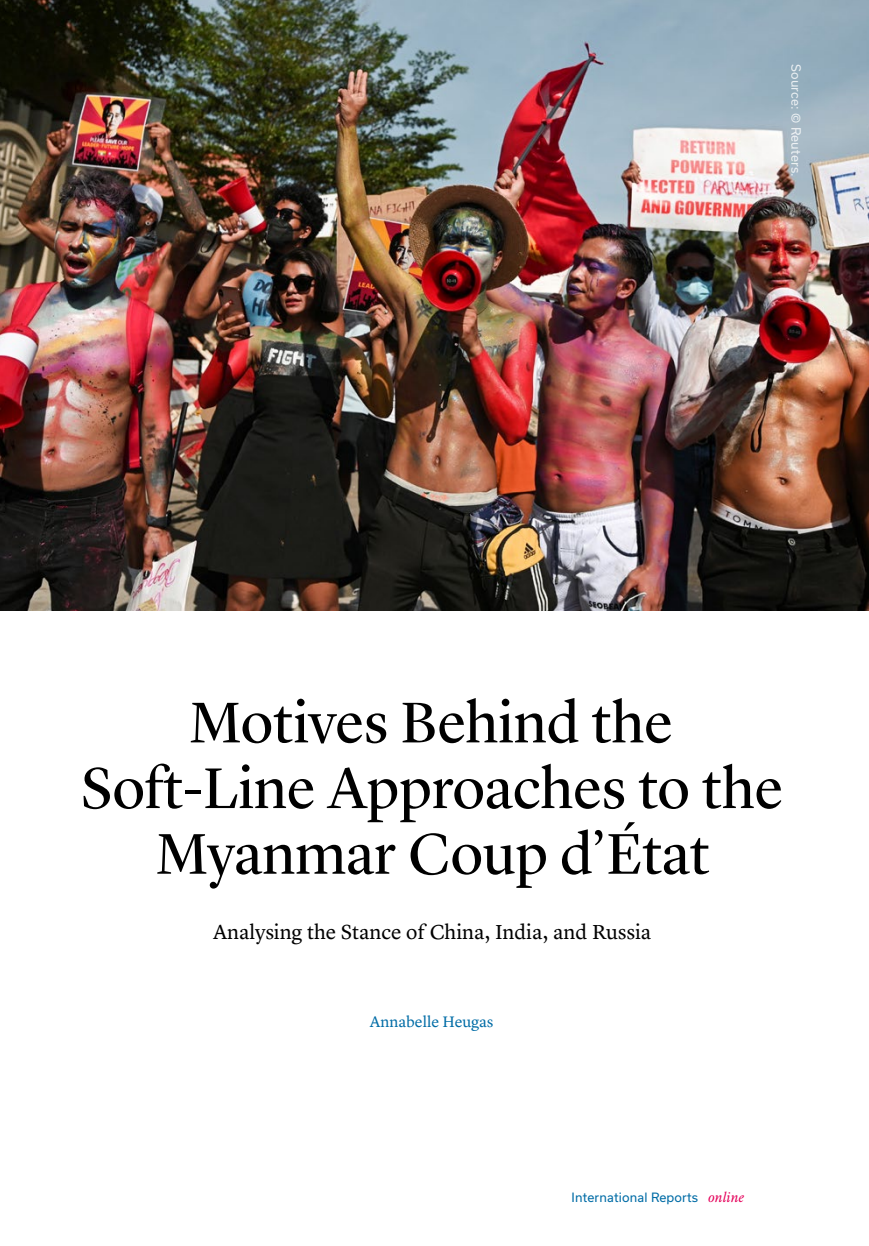
<style>
.page{position:relative;width:869px;height:1246px;background:#fff}
.page>*{position:absolute;margin:0;border:0;box-sizing:border-box;transform-origin:0 0}
.t1{font:59.5px/65.6px "Lyon Display";color:#000;text-align:center}
.t2{font:21px "Lyon Text";letter-spacing:-.005em;color:#000}
.t3{font:15.75px "Lyon Text";letter-spacing:-.005em;color:#006ca6}
.t4{font:12.25px "Usual";letter-spacing:.015em;color:#006ca6}
.t5{font:12.25px "Usual";letter-spacing:.015em;color:#fff}
.s1{font-family:"Lyon Text";font-style:italic;font-size:14px;color:#e5005a}
</style>
<div class="page">
<img style="left:0;top:0;width:868px;height:610px">
<p class="t5" style="left:802px;top:64px;width:114px;rotate:90deg">Source: © Reuters.</p>
<p class="t1" style="left:81px;top:685px;width:703px">Motives Behind the<br>Soft-Line Approaches to the<br>Myanmar Coup d’État</p>
<p class="t2" style="left:213px;top:916px;width:439px">Analysing the Stance of China, India, and Russia</p>
<p class="t3" style="left:370px;top:1009px;width:125px">Annabelle Heugas</p>
<p class="t4" style="left:571px;top:1190px;width:174px">International Reports <span class="s1">online</span></p>
</div>
